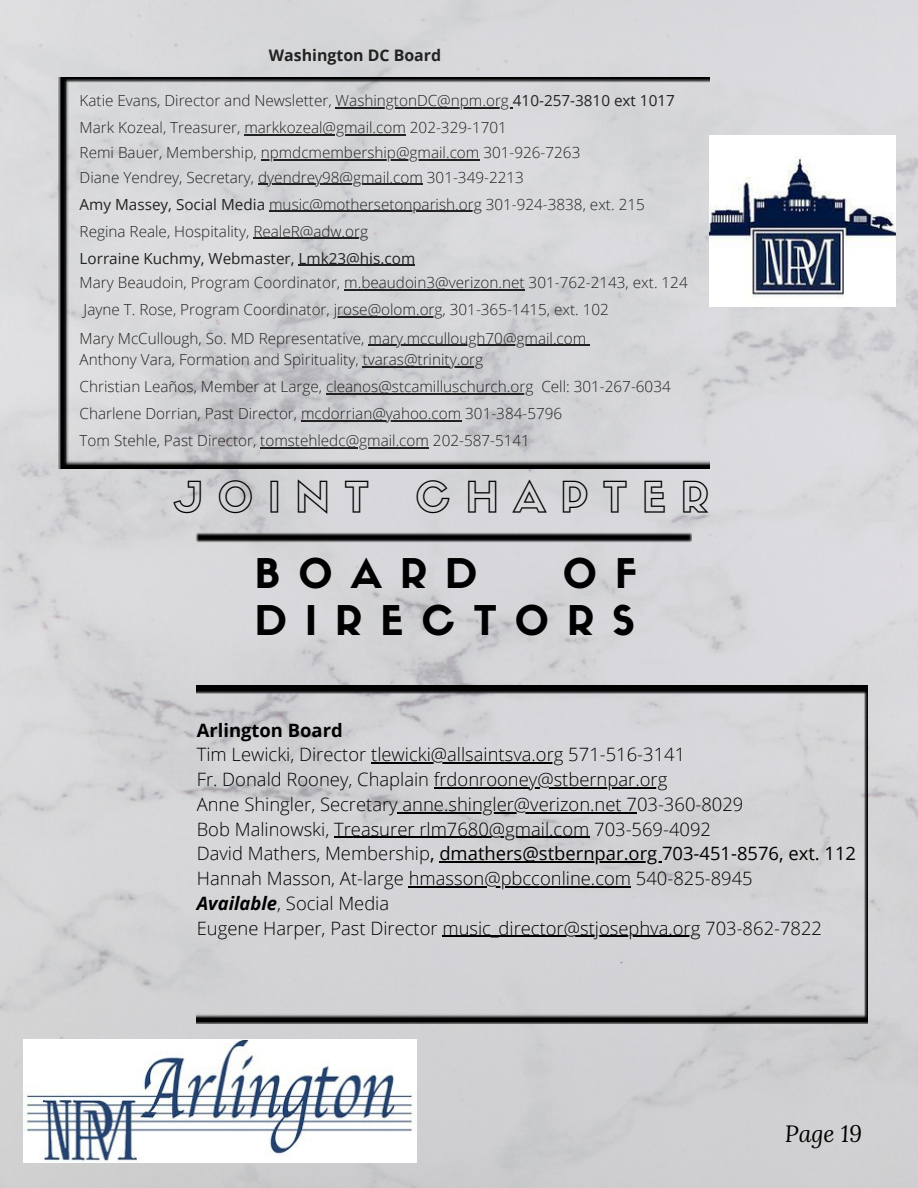
<style>
.page{position:relative;width:918px;height:1188px;background:#fff}
.page>*{position:absolute;margin:0;border:0;box-sizing:border-box;transform-origin:0 0}
.t1{font:41.1px "Sifonn Basic Outline";letter-spacing:.36em;color:#000}
.t2{font:40.2px/47.2px "Sifonn Basic";letter-spacing:.45em;color:#000;text-align:right}
.t3{font:italic 23.25px "Lora";color:#000}
.t4{font:300 18.45px "Open Sans";color:#000}
.t5{font:18.45px "Open Sans";color:#000}
.t6{font:700 18.45px "Open Sans";color:#000}
.t7{font:700 15.9px "Open Sans";color:#222}
.t8{font:300 15.3px/27px "Open Sans";color:#222}
.t9{font:15.3px "Open Sans";color:#222}
.s1{font-weight:400}
.s2{font-weight:300}
.s3{font-weight:700;font-style:italic}
</style>
<div class="page">
<img style="left:0;top:0;width:918px;height:1188px">
<img style="left:24px;top:1039px;width:392px;height:123px">
<img style="left:710px;top:136px;width:185px;height:171px">
<img style="left:58px;top:78px;width:652px;height:390px">
<img style="left:196px;top:532px;width:496px;height:10px">
<img style="left:197px;top:686px;width:670px;height:337px">
<hr style="left:336px;top:107px;width:177px;height:1px;background:#222">
<hr style="left:244px;top:134px;width:162px;height:1px;background:#222">
<hr style="left:261px;top:159px;width:218px;height:1px;background:#222">
<hr style="left:258px;top:184px;width:165px;height:1px;background:#222">
<hr style="left:269px;top:211px;width:213px;height:1px;background:#222">
<hr style="left:253px;top:238px;width:115px;height:1px;background:#222">
<hr style="left:299px;top:265px;width:116px;height:1px;background:#222">
<hr style="left:344px;top:290px;width:181px;height:1px;background:#222">
<hr style="left:334px;top:317px;width:109px;height:1px;background:#222">
<hr style="left:369px;top:345px;width:217px;height:1px;background:#222">
<hr style="left:363px;top:366px;width:120px;height:1px;background:#222">
<hr style="left:326px;top:393px;width:207px;height:1px;background:#222">
<hr style="left:301px;top:420px;width:160px;height:1px;background:#222">
<hr style="left:260px;top:447px;width:169px;height:1px;background:#222">
<hr style="left:371px;top:763px;width:193px;height:1px;background:#000">
<hr style="left:434px;top:787px;width:233px;height:1px;background:#000">
<hr style="left:398px;top:812px;width:239px;height:1px;background:#000">
<hr style="left:334px;top:837px;width:255px;height:1px;background:#000">
<hr style="left:439px;top:862px;width:223px;height:1px;background:#000">
<hr style="left:409px;top:886px;width:222px;height:1px;background:#000">
<hr style="left:442px;top:936px;width:258px;height:1px;background:#000">
<p class="t7" style="left:269px;top:45px;width:174px">Washington DC Board</p>
<p class="t8" style="left:80px;top:87px;width:597px">Katie Evans, Director and Newsletter, WashingtonDC@npm.org <span class="s1">410-257-3810 ext 1017</span></p>
<p class="t8" style="left:80px;top:114px;width:429px">Mark Kozeal, Treasurer, markkozeal@gmail.com 202-329-1701</p>
<p class="t8" style="left:80px;top:139px;width:502px">Remi Bauer, Membership, npmdcmembership@gmail.com 301-926-7263</p>
<p class="t8" style="left:80px;top:163px;width:446px">Diane Yendrey, Secretary, dyendrey98@gmail.com 301-349-2213</p>
<p class="t8" style="left:80px;top:190px;width:567px"><span class="s1">Amy Massey, Social Media</span> music@mothersetonparish.org 301-924-3838, ext. 215<br>Regina Reale, Hospitality, RealeR@adw.org</p>
<p class="t9" style="left:80px;top:247px;width:337px">Lorraine Kuchmy, Webmaster, Lmk23@his.com</p>
<p class="t8" style="left:80px;top:269px;width:610px">Mary Beaudoin, Program Coordinator, m.beaudoin3@verizon.net 301-762-2143, ext. 124</p>
<p class="t8" style="left:84px;top:296px;width:527px">Jayne T. Rose, Program Coordinator, jrose@olom.org, 301-365-1415, ext. 102</p>
<p class="t8" style="left:80px;top:324px;width:508px">Mary McCullough, So. MD Representative, mary.mccullough70@gmail.com</p>
<p class="t8" style="left:80px;top:346px;width:405px">Anthony Vara, Formation and Spirituality, tvaras@trinity.org</p>
<p class="t8" style="left:80px;top:373px;width:593px">Christian Leaños, Member at Large, cleanos@stcamilluschurch.org Cell: 301-267-6034</p>
<p class="t8" style="left:80px;top:400px;width:484px">Charlene Dorrian, Past Director, mcdorrian@yahoo.com 301-384-5796</p>
<p class="t8" style="left:80px;top:427px;width:452px">Tom Stehle, Past Director, tomstehledc@gmail.com 202-587-5141</p>
<p class="t1" style="left:175px;top:482px;width:535px">JOINT CHAPTER</p>
<p class="t2" style="left:255px;top:554px;width:224px">BOARD</p>
<p class="t2" style="left:255px;top:554px;width:383px">O F<br>DIRECTORS</p>
<p class="t6" style="left:197px;top:717px;width:147px">Arlington Board</p>
<p class="t4" style="left:197px;top:742px;width:490px">Tim Lewicki, Director tlewicki@allsaintsva.org 571-516-3141</p>
<p class="t4" style="left:197px;top:766px;width:472px">Fr. Donald Rooney, Chaplain frdonrooney@stbernpar.org</p>
<p class="t4" style="left:197px;top:791px;width:548px">Anne Shingler, Secretary anne.shingler@verizon.net 703-360-8029</p>
<p class="t4" style="left:197px;top:816px;width:516px">Bob Malinowski, Treasurer rlm7680@gmail.com 703-569-4092</p>
<p class="t5" style="left:197px;top:841px;width:661px"><span class="s2">David Mathers, Membership</span>, dmathers@stbernpar.org 703-451-8576, ext. 112</p>
<p class="t4" style="left:197px;top:865px;width:558px">Hannah Masson, At-large hmasson@pbcconline.com 540-825-8945</p>
<p class="t4" style="left:197px;top:890px;width:194px"><span class="s3">Available</span>, Social Media</p>
<p class="t4" style="left:197px;top:915px;width:627px">Eugene Harper, Past Director music_director@stjosephva.org 703-862-7822</p>
<p class="t3" style="left:785px;top:1118px;width:79px">Page 19</p>
</div>
